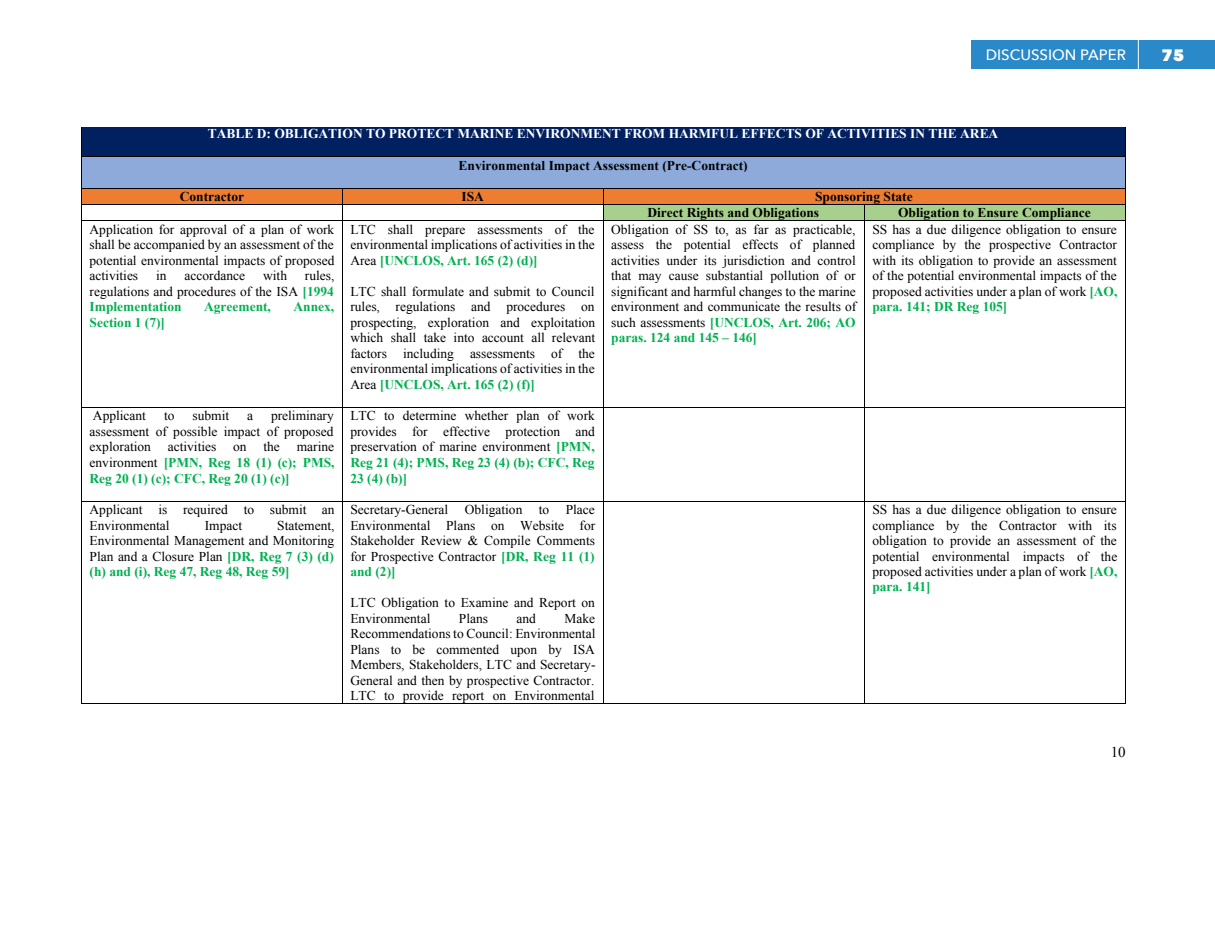
<style>
.page{position:relative;width:1215px;height:932px;background:#fff}
.page>*{position:absolute;margin:0;border:0;box-sizing:border-box;transform-origin:0 0}
.t1{font:800 16.5px "Avenir Next";color:#fff}
.t2{font:500 15px "Avenir Next";color:#fff}
.t3{font:15px "Times New Roman";color:#000}
.t4{font:13.5px/15.5px "Times New Roman";color:#000;text-align:justify}
.t5{font:700 13.5px/16px "Times New Roman";color:#000}
.t6{font:700 13.5px "Times New Roman";color:#fff}
.t7{font:700 13.5px "Times New Roman";color:#00b050}
.s1{font-weight:700;color:#00b050}
</style>
<div class="page">
<div style="left:972px;top:40px;width:243px;height:28px;background:#2989c9"></div>
<hr style="left:1138px;top:17px;width:1px;height:77px;background:#fff">
<div style="left:90px;top:128px;width:1027px;height:13px;background:#002060"></div>
<div style="left:90px;top:141px;width:1027px;height:15px;background:#002060"></div>
<div style="left:90px;top:157px;width:1027px;height:15px;background:#8eaadb"></div>
<div style="left:90px;top:172px;width:1027px;height:16px;background:#8eaadb"></div>
<svg style="left:81px;top:128px;width:1px;height:29px"></svg>
<hr style="left:82px;top:156px;width:1043px;height:1px;background:#000">
<svg style="left:1125px;top:128px;width:1px;height:29px"></svg>
<hr style="left:81px;top:157px;width:1px;height:31px;background:#000">
<hr style="left:1125px;top:157px;width:1px;height:31px;background:#000">
<div style="left:82px;top:189px;width:260px;height:15px;background:#ed7d31"></div>
<div style="left:343px;top:189px;width:260px;height:15px;background:#ed7d31"></div>
<div style="left:604px;top:189px;width:521px;height:15px;background:#ed7d31"></div>
<hr style="left:82px;top:188px;width:260px;height:1px;background:#000">
<hr style="left:343px;top:188px;width:260px;height:1px;background:#000">
<hr style="left:604px;top:188px;width:521px;height:1px;background:#000">
<div style="left:604px;top:205px;width:260px;height:15px;background:#a8d08d"></div>
<div style="left:864px;top:205px;width:261px;height:15px;background:#a8d08d"></div>
<hr style="left:82px;top:204px;width:260px;height:1px;background:#000">
<hr style="left:343px;top:204px;width:260px;height:1px;background:#000">
<hr style="left:604px;top:204px;width:260px;height:1px;background:#000">
<hr style="left:864px;top:204px;width:261px;height:1px;background:#000">
<svg style="left:81px;top:188px;width:1px;height:33px"></svg>
<hr style="left:82px;top:220px;width:260px;height:1px;background:#000">
<svg style="left:342px;top:188px;width:1px;height:33px"></svg>
<hr style="left:343px;top:220px;width:260px;height:1px;background:#000">
<svg style="left:603px;top:188px;width:1px;height:33px"></svg>
<hr style="left:604px;top:220px;width:260px;height:1px;background:#000">
<svg style="left:864px;top:205px;width:1px;height:15px"></svg>
<hr style="left:864px;top:220px;width:261px;height:1px;background:#000">
<svg style="left:1125px;top:188px;width:1px;height:33px"></svg>
<hr style="left:81px;top:221px;width:1px;height:186px;background:#000">
<hr style="left:342px;top:221px;width:1px;height:186px;background:#000">
<hr style="left:603px;top:221px;width:1px;height:186px;background:#000">
<hr style="left:864px;top:221px;width:1px;height:186px;background:#000">
<hr style="left:1125px;top:221px;width:1px;height:186px;background:#000">
<hr style="left:82px;top:407px;width:260px;height:1px;background:#000">
<hr style="left:343px;top:407px;width:260px;height:1px;background:#000">
<hr style="left:604px;top:407px;width:260px;height:1px;background:#000">
<hr style="left:864px;top:407px;width:261px;height:1px;background:#000">
<hr style="left:81px;top:408px;width:1px;height:93px;background:#000">
<hr style="left:342px;top:408px;width:1px;height:93px;background:#000">
<hr style="left:603px;top:408px;width:1px;height:93px;background:#000">
<hr style="left:864px;top:408px;width:1px;height:93px;background:#000">
<hr style="left:1125px;top:408px;width:1px;height:93px;background:#000">
<hr style="left:82px;top:501px;width:260px;height:1px;background:#000">
<hr style="left:343px;top:501px;width:260px;height:1px;background:#000">
<hr style="left:604px;top:501px;width:260px;height:1px;background:#000">
<hr style="left:864px;top:501px;width:261px;height:1px;background:#000">
<hr style="left:81px;top:501px;width:1px;height:202px;background:#000">
<hr style="left:82px;top:703px;width:260px;height:1px;background:#000">
<hr style="left:342px;top:501px;width:1px;height:202px;background:#000">
<hr style="left:343px;top:703px;width:260px;height:1px;background:#000">
<hr style="left:603px;top:501px;width:1px;height:202px;background:#000">
<hr style="left:604px;top:703px;width:260px;height:1px;background:#000">
<hr style="left:864px;top:501px;width:1px;height:202px;background:#000">
<hr style="left:864px;top:703px;width:261px;height:1px;background:#000">
<hr style="left:1125px;top:501px;width:1px;height:202px;background:#000">
<p class="t2" style="left:986px;top:42px;width:142px">DISCUSSION PAPER</p>
<p class="t1" style="left:1161px;top:45px;width:25px">75</p>
<p class="t6" style="left:208px;top:124px;width:792px">TABLE D: OBLIGATION TO PROTECT MARINE ENVIRONMENT FROM HARMFUL EFFECTS OF ACTIVITIES IN THE AREA</p>
<p class="t5" style="left:459px;top:157px;width:291px">Environmental Impact Assessment (Pre-Contract)</p>
<p class="t5" style="left:180px;top:188px;width:66px">Contractor</p>
<p class="t5" style="left:462px;top:188px;width:24px">ISA</p>
<p class="t5" style="left:647px;top:188px;width:267px;text-indent:168px">Sponsoring State<br>Direct Rights and Obligations</p>
<p class="t5" style="left:898px;top:204px;width:194px">Obligation to Ensure Compliance</p>
<p class="t4" style="left:90px;top:221px;width:246px">Application for approval of a plan of work shall be accompanied by an assessment of the potential environmental impacts of proposed activities</p>
<p class="t4" style="left:90px;top:268px;width:246px;text-indent:215px">rules, regulations and procedures of the ISA <span class="s1">[1994<br>Implementation</span></p>
<p class="t4" style="left:156px;top:268px;width:12px">in</p>
<p class="t4" style="left:185px;top:268px;width:62px">accordance</p>
<p class="t4" style="left:263px;top:268px;width:25px">with</p>
<p class="t7" style="left:204px;top:297px;width:68px">Agreement,</p>
<p class="t7" style="left:293px;top:297px;width:42px">Annex,</p>
<p class="t7" style="left:90px;top:313px;width:77px">Section 1 (7)]</p>
<p class="t4" style="left:350px;top:221px;width:246px">LTC shall prepare assessments of the environmental implications of activities in the Area <span class="s1">[UNCLOS, Art. 165 (2) (d)]</span></p>
<p class="t4" style="left:350px;top:283px;width:246px">LTC shall formulate and submit to Council rules, regulations and procedures on prospecting, exploration and exploitation which shall take into account all relevant factors including assessments of the environmental implications of activities in the Area <span class="s1">[UNCLOS, Art. 165 (2) (f)]</span></p>
<p class="t4" style="left:90px;top:408px;width:247px;text-indent:181px">preliminary assessment of possible impact of proposed exploration activities on the marine environment <span class="s1">[PMN, Reg 18 (1) (c); PMS, Reg 20 (1) (c); CFC, Reg 20 (1) (c)]</span></p>
<p class="t4" style="left:350px;top:408px;width:246px">LTC to determine whether plan of work provides for effective protection and preservation of marine environment <span class="s1">[PMN, Reg 21 (4); PMS, Reg 23 (4) (b); CFC, Reg 23 (4) (b)]</span></p>
<p class="t4" style="left:90px;top:501px;width:246px">Applicant is required to submit an<br>Environmental</p>
<p class="t4" style="left:93px;top:408px;width:55px">Applicant</p>
<p class="t4" style="left:164px;top:408px;width:12px">to</p>
<p class="t4" style="left:193px;top:408px;width:38px">submit</p>
<p class="t4" style="left:247px;top:408px;width:7px">a</p>
<p class="t4" style="left:350px;top:501px;width:246px">Secretary-General Obligation to Place Environmental Plans on Website for Stakeholder Review &amp; Compile Comments for Prospective Contractor <span class="s1">[DR, Reg 11 (1) and (2)]</span></p>
<p class="t4" style="left:350px;top:594px;width:246px">LTC Obligation to Examine and Report on<br>Environmental</p>
<p class="t4" style="left:90px;top:517px;width:246px;text-indent:188px">Statement, Environmental Management and Monitoring Plan and a Closure Plan <span class="s1">[DR, Reg 7 (3) (d) (h) and (i), Reg 47, Reg 48, Reg 59]</span></p>
<p class="t4" style="left:205px;top:517px;width:39px">Impact</p>
<p class="t4" style="left:350px;top:610px;width:247px;text-indent:214px">Make Recommendations to Council: Environmental Plans to be commented upon by ISA Members, Stakeholders, LTC and Secretary-General and then by prospective Contractor.<br>LTC to provide report on Environmental</p>
<p class="t4" style="left:459px;top:610px;width:31px">Plans</p>
<p class="t4" style="left:517px;top:610px;width:21px">and</p>
<p class="t4" style="left:611px;top:221px;width:247px">Obligation of SS to, as far as practicable, assess the potential effects of planned activities under its jurisdiction and control that may cause substantial pollution of or significant and harmful changes to the marine environment and communicate the results of such assessments <span class="s1">[UNCLOS, Art. 206; AO paras. 124 and 145 – 146]</span></p>
<p class="t4" style="left:872px;top:221px;width:247px">SS has a due diligence obligation to ensure compliance by the prospective Contractor with its obligation to provide an assessment of the potential environmental impacts of the proposed activities under a plan of work <span class="s1">[AO, para. 141; DR Reg 105]</span></p>
<p class="t4" style="left:872px;top:501px;width:247px">SS has a due diligence obligation to ensure compliance by the Contractor with its obligation to provide an assessment of the potential environmental impacts of the proposed activities under a plan of work <span class="s1">[AO, para. 141]</span></p>
<p class="t3" style="left:1111px;top:742px;width:16px">10</p>
</div>
